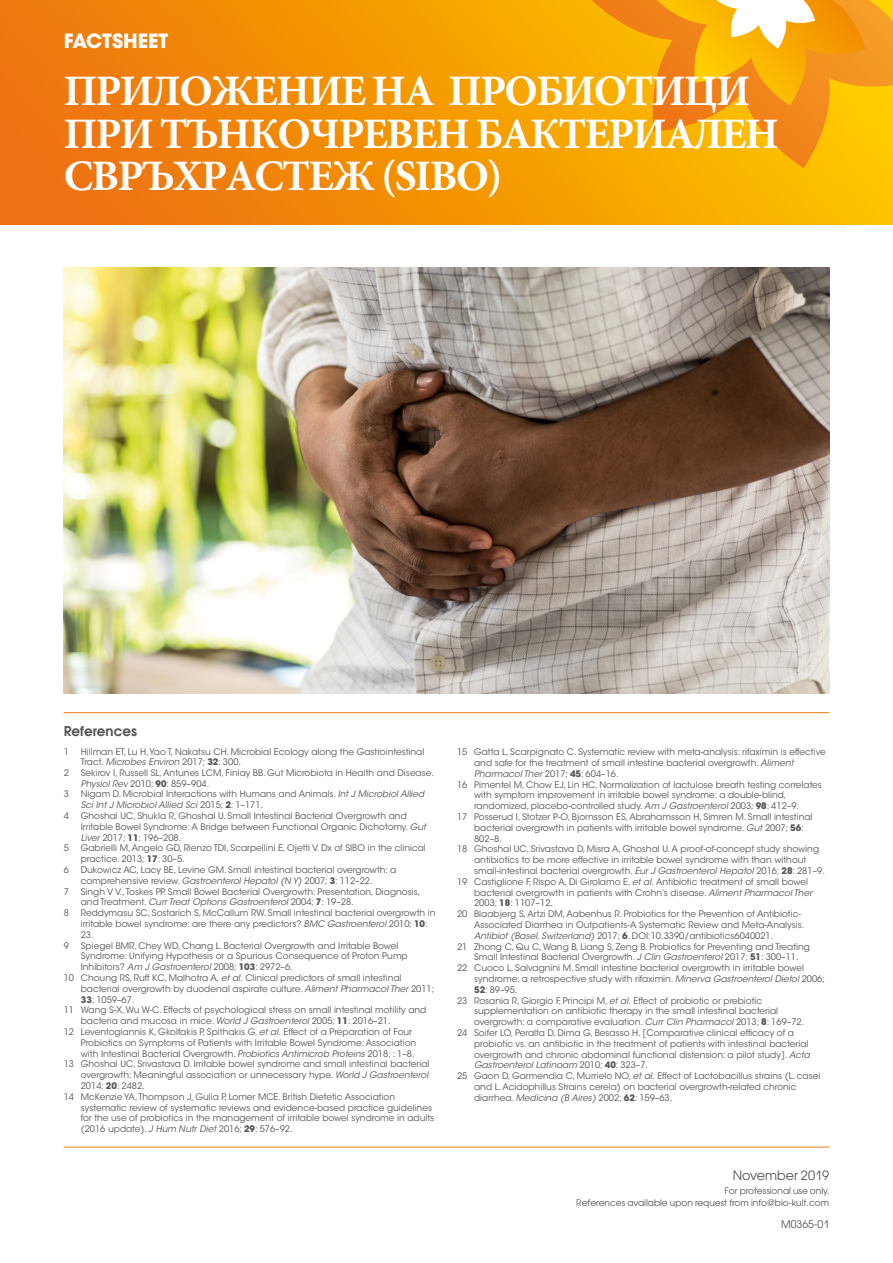
<style>
.page{position:relative;width:893px;height:1263px;background:#fff}
.page>*{position:absolute;margin:0;border:0;box-sizing:border-box;transform-origin:0 0}
.t1{font:700 43.5px/42.6px "Minion Pro";letter-spacing:-.04em;color:#fff}
.t2{font:700 19.5px "ITC Avant Garde Std";color:#fff}
.t3{font:13.5px "Avant Garde Gothic Demi ITC";color:#565655}
.t4{font:12.75px "Avant Garde Gothic Book ITC";color:#565655}
.t5{font:10.5px "Avant Garde Gothic Book ITC";color:#565655}
.t6{font:9px/10.8px "ITC Avant Garde Std";color:#565655}
.t7{font:9px/12px "Avant Garde Gothic Book ITC";color:#565655;text-align:right}
.t8{font:italic 9px "ITC Avant Garde Std";color:#565655}
.s1{font-style:italic}
.s2{font-weight:700}
.s3{font-style:normal}
.s4{font-weight:700;font-style:normal}
</style>
<div class="page">
<hr style="left:64px;top:1147px;width:765px;height:1px;background:#ef7a06">
<hr style="left:64px;top:712px;width:765px;height:1px;background:#ef7a06">
<div style="left:0;top:0;width:893px;height:225px;background:linear-gradient(to right,#ed710e,#fdc300)"></div>
<svg style="left:592px;top:0;width:301px;height:168px;background:#f8aa08"></svg>
<svg style="left:657px;top:0;width:208px;height:105px;background:#f6a929"></svg>
<img style="left:64px;top:268px;width:765px;height:425px">
<h2 class="t2" style="left:64px;top:29px;width:106px">FACTSHEET</h2>
<h1 class="t1" style="left:64px;top:69px;width:716px">ПРИЛОЖЕНИЕ НА ПРОБИОТИЦИ<br>ПРИ ТЪНКОЧРЕВЕН БАКТЕРИАЛЕН<br>СВРЪХРАСТЕЖ (SIBO)</h1>
<h3 class="t3" style="left:64px;top:722px;width:75px">References</h3>
<p class="t6" style="left:64px;top:746px;width:7px">1</p>
<p class="t6" style="left:81px;top:746px;width:345px;line-height:10.4px">Hillman ET, Lu H, Yao T, Nakatsu CH. Microbial Ecology along the Gastrointestinal<br>Tract. <span class="s1">Microbes Environ</span> 2017; <span class="s2">32</span>: 300.</p>
<p class="t6" style="left:64px;top:767px;width:7px">2</p>
<p class="t6" style="left:81px;top:767px;width:355px">Sekirov I, Russell SL, Antunes LCM, Finlay BB. Gut Microbiota in Health and Disease.<br><span class="s1">Physiol Rev</span> 2010; <span class="s2">90</span>: 859–904.</p>
<p class="t6" style="left:64px;top:789px;width:7px">3</p>
<p class="t6" style="left:81px;top:789px;width:345px">Nigam D. Microbial Interactions with Humans and Animals. <span class="s1">Int J Microbiol Allied<br>Sci Int J Microbiol Allied Sci</span> 2015; <span class="s2">2</span>: 1–171.</p>
<p class="t6" style="left:64px;top:810px;width:7px">4</p>
<p class="t6" style="left:81px;top:810px;width:347px">Ghoshal UC, Shukla R, Ghoshal U. Small Intestinal Bacterial Overgrowth and<br>Irritable Bowel Syndrome: A Bridge between Functional Organic Dichotomy. <span class="s1">Gut<br>Liver</span> 2017; <span class="s2">11</span>: 196–208.</p>
<p class="t6" style="left:64px;top:843px;width:7px">5</p>
<p class="t6" style="left:81px;top:843px;width:347px">Gabrielli M, Angelo GD, Rienzo TDI, Scarpellini E, Ojetti V. Dx of SIBO in the clinical practice. 2013; <span class="s2">17</span>: 30–5.</p>
<p class="t6" style="left:64px;top:864px;width:7px">6</p>
<p class="t6" style="left:81px;top:864px;width:317px">Dukowicz AC, Lacy BE, Levine GM. Small intestinal bacterial overgrowth: a comprehensive review. <span class="s1">Gastroenterol Hepatol (N Y)</span> 2007; <span class="s2">3</span>: 112–22.</p>
<p class="t6" style="left:64px;top:886px;width:7px">7</p>
<p class="t6" style="left:81px;top:886px;width:341px">Singh V V., Toskes PP. Small Bowel Bacterial Overgrowth: Presentation, Diagnosis, and Treatment. <span class="s1">Curr Treat Options Gastroenterol</span> 2004; <span class="s2">7</span>: 19–28.</p>
<p class="t6" style="left:64px;top:908px;width:7px">8</p>
<p class="t6" style="left:81px;top:908px;width:356px">Reddymasu SC, Sostarich S, McCallum RW. Small intestinal bacterial overgrowth in irritable bowel syndrome: are there any predictors? <span class="s1">BMC Gastroenterol</span> 2010; <span class="s2">10</span>:<br>23.</p>
<p class="t6" style="left:64px;top:940px;width:7px">9</p>
<p class="t6" style="left:81px;top:940px;width:319px">Spiegel BMR, Chey WD, Chang L. Bacterial Overgrowth and Irritable Bowel</p>
<p class="t6" style="left:81px;top:951px;width:328px">Syndrome: Unifying Hypothesis or a Spurious Consequence of Proton Pump</p>
<p class="t6" style="left:81px;top:962px;width:214px">Inhibitors? <span class="s1">Am J Gastroenterol</span> 2008; <span class="s2">103</span>: 2972–6.</p>
<p class="t6" style="left:64px;top:972px;width:339px">10 Choung RS, Ruff KC, Malhotra A, <span class="s1">et al.</span> Clinical predictors of small intestinal</p>
<p class="t6" style="left:81px;top:983px;width:355px">bacterial overgrowth by duodenal aspirate culture. <span class="s1">Aliment Pharmacol Ther</span> 2011;</p>
<p class="t6" style="left:81px;top:994px;width:55px"><span class="s2">33</span>: 1059–67.</p>
<p class="t6" style="left:64px;top:1005px;width:364px">11 Wang S-X, Wu W-C. Effects of psychological stress on small intestinal motility and</p>
<p class="t6" style="left:81px;top:1016px;width:311px">bacteria and mucosa in mice. <span class="s1">World J Gastroenterol</span> 2005; <span class="s2">11</span>: 2016–21.</p>
<p class="t6" style="left:64px;top:1026px;width:350px">12 Leventogiannis K, Gkolfakis P, Spithakis G, <span class="s1">et al.</span> Effect of a Preparation of Four</p>
<p class="t6" style="left:81px;top:1037px;width:337px">Probiotics on Symptoms of Patients with Irritable Bowel Syndrome: Association</p>
<p class="t6" style="left:81px;top:1048px;width:335px">with Intestinal Bacterial Overgrowth. <span class="s1">Probiotics Antimicrob Proteins</span> 2018; : 1–8.</p>
<p class="t6" style="left:64px;top:1059px;width:367px">13 Ghoshal UC, Srivastava D. Irritable bowel syndrome and small intestinal bacterial</p>
<p class="t6" style="left:81px;top:1070px;width:349px">overgrowth: Meaningful association or unnecessary hype. <span class="s1">World J Gastroenterol</span></p>
<p class="t6" style="left:81px;top:1080px;width:66px">2014; <span class="s2">20</span>: 2482.</p>
<p class="t6" style="left:64px;top:1091px;width:333px">14 McKenzie YA, Thompson J, Gulia P, Lomer MCE. British Dietetic Association</p>
<p class="t6" style="left:81px;top:1102px;width:353px">systematic review of systematic reviews and evidence-based practice guidelines</p>
<p class="t6" style="left:81px;top:1113px;width:355px">for the use of probiotics in the management of irritable bowel syndrome in adults</p>
<p class="t6" style="left:81px;top:1124px;width:213px">(2016 update). <span class="s1">J Hum Nutr Diet</span> 2016; <span class="s2">29</span>: 576–92.</p>
<p class="t6" style="left:457px;top:746px;width:370px">15 Gatta L, Scarpignato C. Systematic review with meta-analysis: rifaximin is effective</p>
<p class="t6" style="left:474px;top:757px;width:321px">and safe for the treatment of small intestine bacterial overgrowth. <span class="s1">Aliment</span></p>
<p class="t8" style="left:474px;top:768px;width:146px">Pharmacol Ther <span class="s3">2017;</span> <span class="s4">45</span><span class="s3">: 604–16.</span></p>
<p class="t6" style="left:457px;top:779px;width:366px">16 Pimentel M, Chow EJ, Lin HC. Normalization of lactulose breath testing correlates</p>
<p class="t6" style="left:474px;top:790px;width:314px">with symptom improvement in irritable bowel syndrome: a double-blind,</p>
<p class="t6" style="left:474px;top:800px;width:326px">randomized, placebo-controlled study. <span class="s1">Am J Gastroenterol</span> 2003; <span class="s2">98</span>: 412–9.</p>
<p class="t6" style="left:457px;top:811px;width:357px">17 Posserud I, Stotzer P-O, Bjornsson ES, Abrahamsson H, Simren M. Small intestinal</p>
<p class="t6" style="left:474px;top:822px;width:331px">bacterial overgrowth in patients with irritable bowel syndrome. <span class="s1">Gut</span> 2007; <span class="s2">56</span>:</p>
<p class="t6" style="left:474px;top:833px;width:29px">802–8.</p>
<p class="t6" style="left:457px;top:844px;width:363px">18 Ghoshal UC, Srivastava D, Misra A, Ghoshal U. A proof-of-concept study showing</p>
<p class="t6" style="left:474px;top:854px;width:334px">antibiotics to be more effective in irritable bowel syndrome with than without</p>
<p class="t6" style="left:474px;top:865px;width:352px">small-intestinal bacterial overgrowth. <span class="s1">Eur J Gastroenterol Hepatol</span> 2016; <span class="s2">28</span>: 281–9.</p>
<p class="t6" style="left:457px;top:876px;width:352px">19 Castiglione F, Rispo A, Di Girolamo E, <span class="s1">et al.</span> Antibiotic treatment of small bowel</p>
<p class="t6" style="left:474px;top:887px;width:340px">bacterial overgrowth in patients with Crohn’s disease. <span class="s1">Aliment Pharmacol Ther</span></p>
<p class="t6" style="left:474px;top:898px;width:80px">2003; <span class="s2">18</span>: 1107–12.</p>
<p class="t6" style="left:457px;top:908px;width:345px">20 Blaabjerg S, Artzi DM, Aabenhus R. Probiotics for the Prevention of Antibiotic-</p>
<p class="t6" style="left:474px;top:919px;width:332px">Associated Diarrhea in Outpatients-A Systematic Review and Meta-Analysis.</p>
<p class="t6" style="left:474px;top:930px;width:301px"><span class="s1">Antibiot (Basel, Switzerland)</span> 2017; <span class="s2">6</span>. DOI:10.3390/antibiotics6040021.</p>
<p class="t6" style="left:457px;top:941px;width:354px">21 Zhong C, Qu C, Wang B, Liang S, Zeng B. Probiotics for Preventing and Treating</p>
<p class="t6" style="left:474px;top:952px;width:326px">Small Intestinal Bacterial Overgrowth. <span class="s1">J Clin Gastroenterol</span> 2017; <span class="s2">51</span>: 300–11.</p>
<p class="t6" style="left:457px;top:962px;width:348px">22 Cuoco L, Salvagnini M. Small intestine bacterial overgrowth in irritable bowel</p>
<p class="t6" style="left:474px;top:973px;width:352px">syndrome: a retrospective study with rifaximin. <span class="s1">Minerva Gastroenterol Dietol</span> 2006;</p>
<p class="t6" style="left:474px;top:984px;width:45px"><span class="s2">52</span>: 89–95.</p>
<p class="t6" style="left:457px;top:995px;width:307px">23 Rosania R, Giorgio F, Principi M, <span class="s1">et al.</span> Effect of probiotic or prebiotic</p>
<p class="t6" style="left:474px;top:1006px;width:306px">supplementation on antibiotic therapy in the small intestinal bacterial</p>
<p class="t6" style="left:474px;top:1016px;width:332px">overgrowth: a comparative evaluation. <span class="s1">Curr Clin Pharmacol</span> 2013; <span class="s2">8</span>: 169–72.</p>
<p class="t6" style="left:457px;top:1027px;width:338px">24 Soifer LO, Peralta D, Dima G, Besasso H. [Comparative clinical efficacy of a</p>
<p class="t6" style="left:474px;top:1038px;width:336px">probiotic vs. an antibiotic in the treatment of patients with intestinal bacterial</p>
<p class="t6" style="left:474px;top:1049px;width:337px">overgrowth and chronic abdominal functional distension: a pilot study]. <span class="s1">Acta</span></p>
<p class="t8" style="left:474px;top:1059px;width:176px">Gastroenterol Latinoam <span class="s3">2010;</span> <span class="s4">40</span><span class="s3">: 323–7.</span></p>
<p class="t6" style="left:457px;top:1070px;width:365px">25 Gaon D, Garmendia C, Murrielo NO, <span class="s1">et al.</span> Effect of Lactobacillus strains (L. casei</p>
<p class="t6" style="left:474px;top:1081px;width:324px">and L. Acidophillus Strains cerela) on bacterial overgrowth-related chronic</p>
<p class="t6" style="left:474px;top:1092px;width:200px">diarrhea. <span class="s1">Medicina (B Aires)</span> 2002; <span class="s2">62</span>: 159–63.</p>
<h3 class="t4" style="left:733px;top:1168px;width:98px">November 2019</h3>
<p class="t7" style="left:576px;top:1185px;width:254px">For professional use only.<br>References available upon request from info@bio-kult.com</p>
<p class="t5" style="left:781px;top:1218px;width:50px">M0365-01</p>
</div>
